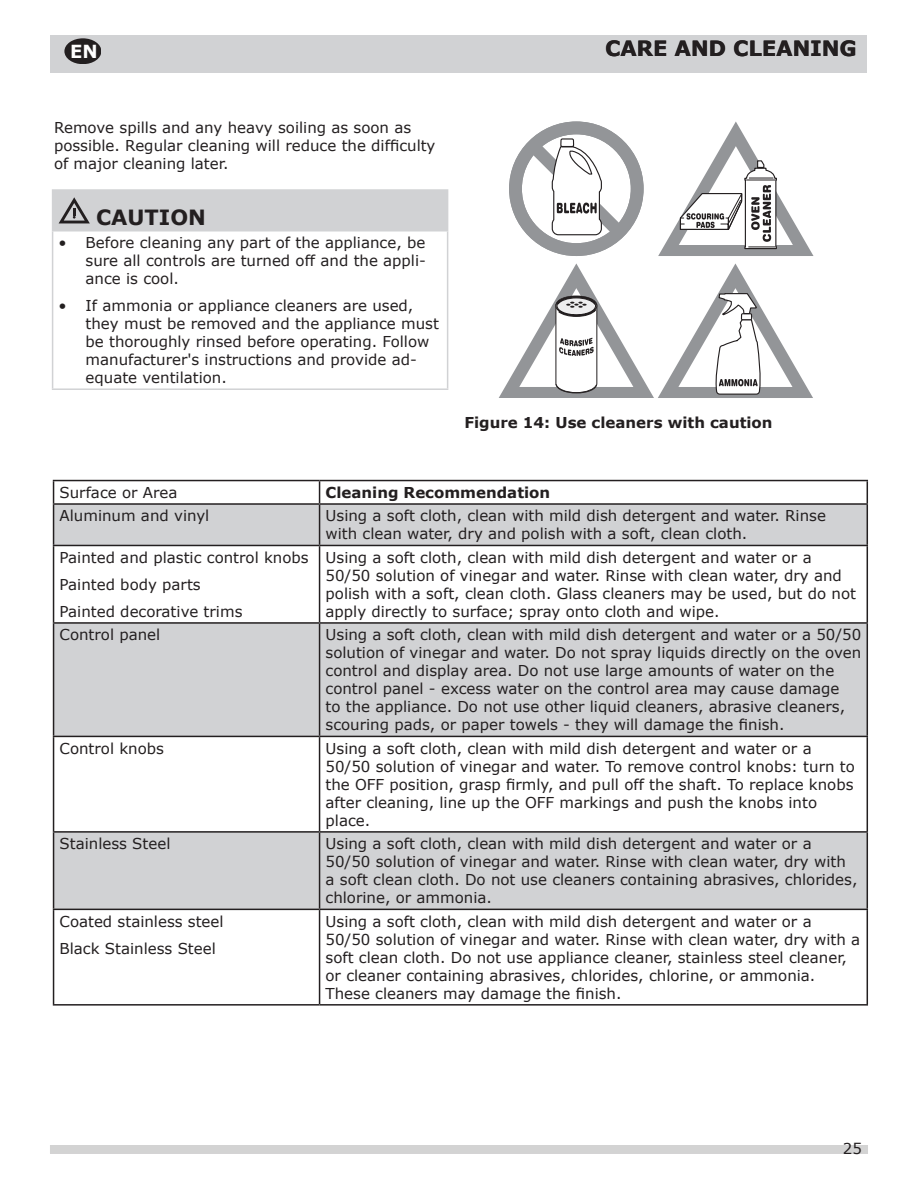
<style>
.page{position:relative;width:918px;height:1188px;background:#fff}
.page>*{position:absolute;margin:0;border:0;box-sizing:border-box;transform-origin:0 0}
.t1{font:700 21px "Verdana IKEA";color:#231f20}
.t2{font:700 18px "Verdana";color:#fff}
.t3{font:15px/18px "Verdana IKEA";color:#231f20}
.t4{font:700 15px "Verdana IKEA";color:#231f20}
</style>
<div class="page">
<div style="left:51px;top:35px;width:816px;height:38px;background:#d1d2d4"></div>
<svg style="left:658px;top:122px;width:156px;height:134px"></svg>
<svg style="left:509px;top:122px;width:135px;height:134px"></svg>
<svg style="left:499px;top:263px;width:314px;height:135px"></svg>
<svg style="left:54px;top:505px;width:813px;height:404px;fill:#d1d2d4"></svg>
<hr style="left:53px;top:480px;width:267px;height:1px;background:#231f20">
<svg style="left:53px;top:481px;width:1px;height:22px"></svg>
<hr style="left:320px;top:480px;width:548px;height:1px;background:#231f20">
<svg style="left:319px;top:481px;width:1px;height:22px"></svg>
<svg style="left:867px;top:481px;width:1px;height:22px"></svg>
<hr style="left:53px;top:503px;width:267px;height:2px;background:#231f20">
<hr style="left:53px;top:505px;width:1px;height:40px;background:#231f20">
<hr style="left:320px;top:503px;width:548px;height:2px;background:#231f20">
<hr style="left:319px;top:505px;width:1px;height:40px;background:#231f20">
<hr style="left:867px;top:505px;width:1px;height:40px;background:#231f20">
<hr style="left:53px;top:545px;width:267px;height:1px;background:#231f20">
<hr style="left:53px;top:546px;width:1px;height:76px;background:#231f20">
<hr style="left:320px;top:545px;width:548px;height:1px;background:#231f20">
<hr style="left:319px;top:546px;width:1px;height:76px;background:#231f20">
<hr style="left:867px;top:546px;width:1px;height:76px;background:#231f20">
<hr style="left:53px;top:622px;width:267px;height:2px;background:#231f20">
<hr style="left:53px;top:624px;width:1px;height:112px;background:#231f20">
<hr style="left:320px;top:622px;width:548px;height:2px;background:#231f20">
<hr style="left:319px;top:624px;width:1px;height:112px;background:#231f20">
<hr style="left:867px;top:624px;width:1px;height:112px;background:#231f20">
<hr style="left:53px;top:736px;width:267px;height:1px;background:#231f20">
<hr style="left:53px;top:737px;width:1px;height:94px;background:#231f20">
<hr style="left:320px;top:736px;width:548px;height:1px;background:#231f20">
<hr style="left:319px;top:737px;width:1px;height:94px;background:#231f20">
<hr style="left:867px;top:737px;width:1px;height:94px;background:#231f20">
<hr style="left:53px;top:831px;width:267px;height:2px;background:#231f20">
<hr style="left:53px;top:833px;width:1px;height:76px;background:#231f20">
<hr style="left:320px;top:831px;width:548px;height:2px;background:#231f20">
<hr style="left:319px;top:833px;width:1px;height:76px;background:#231f20">
<hr style="left:867px;top:833px;width:1px;height:76px;background:#231f20">
<hr style="left:53px;top:909px;width:267px;height:1px;background:#231f20">
<hr style="left:53px;top:910px;width:1px;height:94px;background:#231f20">
<hr style="left:320px;top:909px;width:548px;height:1px;background:#231f20">
<hr style="left:319px;top:910px;width:1px;height:94px;background:#231f20">
<hr style="left:867px;top:910px;width:1px;height:94px;background:#231f20">
<hr style="left:53px;top:1004px;width:267px;height:2px;background:#231f20">
<hr style="left:320px;top:1004px;width:548px;height:2px;background:#231f20">
<div style="left:53px;top:190px;width:395px;height:41px;background:#d1d2d4"></div>
<hr style="left:52px;top:189px;width:396px;height:2px;background:#d1d2d4">
<hr style="left:52px;top:191px;width:1px;height:39px;background:#d1d2d4">
<hr style="left:52px;top:230px;width:396px;height:2px;background:#d1d2d4">
<hr style="left:52px;top:232px;width:1px;height:156px;background:#d1d2d4">
<hr style="left:447px;top:232px;width:1px;height:156px;background:#d1d2d4">
<hr style="left:52px;top:388px;width:396px;height:2px;background:#d1d2d4">
<svg style="left:59px;top:197px;width:31px;height:26px"></svg>
<div style="left:50px;top:1145px;width:818px;height:9px;background:#d3d3d3"></div>
<svg style="left:64px;top:38px;width:37px;height:26px"></svg>
<p class="t2" style="left:70px;top:39px;width:29px">EN</p>
<h1 class="t1" style="left:605px;top:34px;width:253px">CAarReE AND LEANING</h1>
<h1 class="t1" style="left:675px;top:34px;width:18px">and</h1>
<h1 class="t1" style="left:733px;top:34px;width:32px">Cleaning</h1>
<p class="t3" style="left:54px;top:119px;width:383px">Remove spills and any heavy soiling as soon as possible. Regular cleaning will reduce the difficulty of major cleaning later.</p>
<h1 class="t1" style="left:96px;top:203px;width:111px">CAUTION</h1>
<p class="t3" style="left:86px;top:234px;width:342px;text-align:justify;text-indent:-27px">• Before cleaning any part of the appliance, be sure all controls are turned off and the appli&shy;ance is cool.</p>
<p class="t3" style="left:86px;top:297px;width:355px;text-indent:-27px">• If ammonia or appliance cleaners are used, they must be removed and the appliance must be thoroughly rinsed before operating. Follow manufacturer's instructions and provide ad&shy;equate ventilation.</p>
<p class="t4" style="left:464px;top:413px;width:310px">Figure 14: Use cleaners with caution</p>
<p class="t3" style="left:60px;top:484px;width:119px">Surface or Area</p>
<p class="t4" style="left:326px;top:483px;width:226px">Cleaning Recommendation</p>
<p class="t3" style="left:60px;top:507px;width:151px">Aluminum and vinyl</p>
<p class="t3" style="left:326px;top:507px;width:502px">Using a soft cloth, clean with mild dish detergent and water. Rinse with clean water, dry and polish with a soft, clean cloth.</p>
<p class="t3" style="left:60px;top:544px;width:251px;line-height:27px">Painted and plastic control knobs<br>Painted body parts<br>Painted decorative trims</p>
<p class="t3" style="left:326px;top:549px;width:532px">Using a soft cloth, clean with mild dish detergent and water or a 50/50 solution of vinegar and water. Rinse with clean water, dry and polish with a soft, clean cloth. Glass cleaners may be used, but do not apply directly to surface; spray onto cloth and wipe.</p>
<p class="t3" style="left:60px;top:626px;width:102px">Control panel</p>
<p class="t3" style="left:326px;top:626px;width:537px">Using a soft cloth, clean with mild dish detergent and water or a 50/50 solution of vinegar and water. Do not spray liquids directly on the oven control and display area. Do not use large amounts of water on the control panel - excess water on the control area may cause damage<br>to the appliance. Do not use other liquid cleaners, abrasive cleaners, scouring pads, or paper towels - they will damage the finish.</p>
<p class="t3" style="left:60px;top:740px;width:106px">Control knobs</p>
<p class="t3" style="left:326px;top:740px;width:531px">Using a soft cloth, clean with mild dish detergent and water or a 50/50 solution of vinegar and water. To remove control knobs: turn to the OFF position, grasp firmly, and pull off the shaft. To replace knobs after cleaning, line up the OFF markings and push the knobs into place.</p>
<p class="t3" style="left:60px;top:835px;width:112px">Stainless Steel</p>
<p class="t3" style="left:326px;top:835px;width:533px">Using a soft cloth, clean with mild dish detergent and water or a 50/50 solution of vinegar and water. Rinse with clean water, dry with a soft clean cloth. Do not use cleaners containing abrasives, chlorides, chlorine, or ammonia.</p>
<p class="t3" style="left:60px;top:908px;width:166px;line-height:27px">Coated stainless steel<br>Black Stainless Steel</p>
<p class="t3" style="left:326px;top:913px;width:536px">Using a soft cloth, clean with mild dish detergent and water or a 50/50 solution of vinegar and water. Rinse with clean water, dry with a soft clean cloth. Do not use appliance cleaner, stainless steel cleaner, or cleaner containing abrasives, chlorides, chlorine, or ammonia.<br>These cleaners may damage the finish.</p>
<p class="t3" style="left:843px;top:1140px;width:21px">25</p>
</div>
